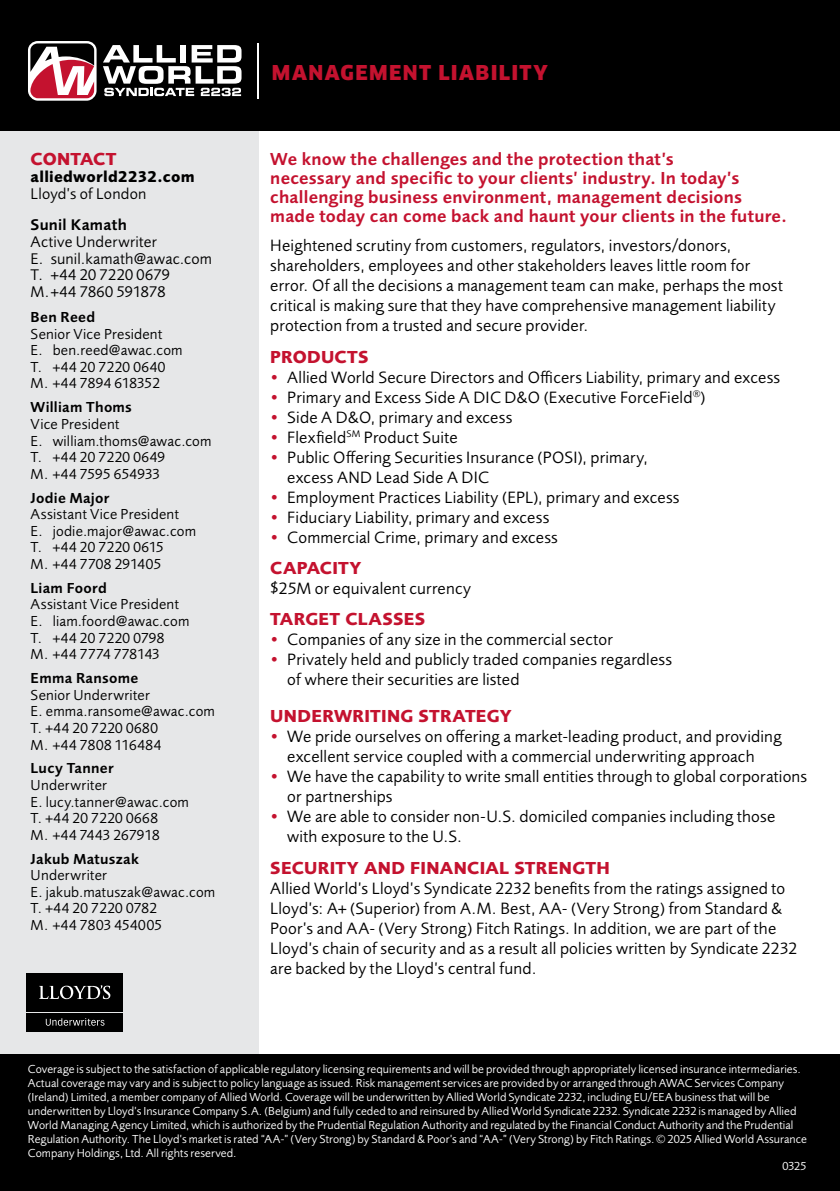
<style>
.page{position:relative;width:840px;height:1191px;background:#fff}
.page>*{position:absolute;margin:0;border:0;box-sizing:border-box;transform-origin:0 0}
.t1{font:900 20px "Clan Pro";letter-spacing:.07em;color:#c4122f}
.t2{font:600 18px/19px "Foundry Sans";letter-spacing:.015em;color:#c4122f}
.t3{font:700 18px "Foundry Sans";letter-spacing:.015em;color:#c4122f}
.t4{font:17px/20px "Foundry Sans";letter-spacing:.01em;color:#000}
.t5{font:16px/16.6px "Foundry Sans";letter-spacing:.015em;color:#000}
.t6{font:700 16px "Foundry Sans";letter-spacing:.015em;color:#000}
.t7{font:600 16px "Foundry Sans";letter-spacing:.015em;color:#000}
.t8{font:15px/16.6px "Foundry Sans";letter-spacing:.02em;color:#000}
.t9{font:600 15px "Foundry Sans";letter-spacing:.02em;color:#000}
.t10{font:12px "Foundry Sans";color:#fff}
.s1{color:#c4122f}
</style>
<div class="page">
<div style="left:0;top:0;width:259px;height:1191px;background:#e6e7e8"></div>
<div style="left:0;top:0;width:839px;height:130px;background:#000"></div>
<svg style="left:28px;top:41px;width:68px;height:60px"></svg>
<svg style="left:30px;top:43px;width:64px;height:55px"></svg>
<svg style="left:103px;top:45px;width:138px;height:51px"></svg>
<hr style="left:257px;top:43px;width:1px;height:56px;background:#fff">
<div style="left:27px;top:1013px;width:96px;height:19px;background:#000"></div>
<svg style="left:46px;top:1018px;width:58px;height:7px"></svg>
<div style="left:27px;top:973px;width:96px;height:38px;background:#000"></div>
<svg style="left:39px;top:985px;width:71px;height:14px"></svg>
<div style="left:0;top:1054px;width:839px;height:137px;background:#000"></div>
<p class="t3" style="left:31px;top:148px;width:87px">CONTACT</p>
<p class="t6" style="left:31px;top:167px;width:165px">alliedworld2232.com</p>
<p class="t5" style="left:31px;top:185px;width:117px">Lloyd’s of London</p>
<p class="t7" style="left:31px;top:216px;width:98px">Sunil Kamath</p>
<p class="t5" style="left:31px;top:234px;width:183px">Active Underwriter<br>E. sunil.kamath@awac.com<br>T. +44 20 7220 0679<br>M.+44 7860 591878</p>
<p class="t9" style="left:31px;top:308px;width:66px">Ben Reed</p>
<p class="t8" style="left:31px;top:326px;width:153px">Senior Vice President<br>E. ben.reed@awac.com<br>T. +44 20 7220 0640<br>M. +44 7894 618352</p>
<p class="t9" style="left:31px;top:399px;width:103px">William Thoms</p>
<p class="t8" style="left:31px;top:416px;width:182px">Vice President<br>E. william.thoms@awac.com<br>T. +44 20 7220 0649<br>M. +44 7595 654933</p>
<p class="t9" style="left:31px;top:489px;width:80px">Jodie Major</p>
<p class="t8" style="left:31px;top:506px;width:167px">Assistant Vice President<br>E. jodie.major@awac.com<br>T. +44 20 7220 0615<br>M. +44 7708 291405</p>
<p class="t9" style="left:31px;top:579px;width:78px">Liam Foord</p>
<p class="t8" style="left:31px;top:596px;width:160px">Assistant Vice President<br>E. liam.foord@awac.com<br>T. +44 20 7220 0798<br>M. +44 7774 778143</p>
<p class="t9" style="left:31px;top:669px;width:109px">Emma Ransome</p>
<p class="t8" style="left:31px;top:686px;width:186px">Senior Underwriter<br>E. emma.ransome@awac.com<br>T. +44 20 7220 0680<br>M. +44 7808 116484</p>
<p class="t9" style="left:31px;top:759px;width:85px">Lucy Tanner</p>
<p class="t8" style="left:31px;top:777px;width:160px">Underwriter<br>E. lucy.tanner@awac.com<br>T. +44 20 7220 0668<br>M. +44 7443 267918</p>
<p class="t9" style="left:31px;top:850px;width:110px">Jakub Matuszak</p>
<p class="t8" style="left:31px;top:867px;width:186px">Underwriter<br>E. jakub.matuszak@awac.com<br>T. +44 20 7220 0782<br>M. +44 7803 454005</p>
<p class="t1" style="left:272px;top:61px;width:277px">MANAGEMENT LIABILITY</p>
<p class="t2" style="left:270px;top:150px;width:518px">We know the challenges and the protection that’s<br>necessary and specific to your clients’ industry. In today’s challenging business environment, management decisions made today can come back and haunt your clients in the future.</p>
<p class="t4" style="left:270px;top:236px;width:514px">Heightened scrutiny from customers, regulators, investors/donors, shareholders, employees and other stakeholders leaves little room for error. Of all the decisions a management team can make, perhaps the most critical is making sure that they have comprehensive management liability protection from a trusted and secure provider.</p>
<p class="t3" style="left:270px;top:346px;width:100px">PRODUCTS</p>
<p class="t4" style="left:270px;top:367px;width:511px"><span class="s1">•</span> Allied World Secure Directors and Officers Liability, primary and excess</p>
<p class="t4" style="left:270px;top:387px;width:436px"><span class="s1">•</span> Primary and Excess Side A DIC D&amp;O (Executive ForceField<sup>®</sup>)</p>
<p class="t4" style="left:270px;top:407px;width:243px"><span class="s1">•</span> Side A D&amp;O, primary and excess</p>
<p class="t4" style="left:270px;top:427px;width:189px"><span class="s1">•</span> Flexfield<sup>SM</sup> Product Suite</p>
<p class="t4" style="left:287px;top:447px;width:362px;text-indent:-17px"><span class="s1">•</span> Public Offering Securities Insurance (POSI), primary, excess AND Lead Side A DIC</p>
<p class="t4" style="left:270px;top:487px;width:410px"><span class="s1">•</span> Employment Practices Liability (EPL), primary and excess</p>
<p class="t4" style="left:270px;top:507px;width:280px"><span class="s1">•</span> Fiduciary Liability, primary and excess</p>
<p class="t4" style="left:270px;top:527px;width:289px"><span class="s1">•</span> Commercial Crime, primary and excess</p>
<p class="t3" style="left:270px;top:557px;width:93px">CAPACITY</p>
<p class="t4" style="left:270px;top:578px;width:202px">$25M or equivalent currency</p>
<p class="t3" style="left:270px;top:608px;width:156px">TARGET CLASSES</p>
<p class="t4" style="left:270px;top:630px;width:344px"><span class="s1">•</span> Companies of any size in the commercial sector</p>
<p class="t4" style="left:287px;top:650px;width:386px;text-indent:-17px"><span class="s1">•</span> Privately held and publicly traded companies regardless of where their securities are listed</p>
<p class="t3" style="left:270px;top:705px;width:243px">UNDERWRITING STRATEGY</p>
<p class="t4" style="left:270px;top:727px;width:512px;text-align:center"><span class="s1">•</span> We pride ourselves on offering a market-leading product, and providing excellent service coupled with a commercial underwriting approach</p>
<p class="t4" style="left:287px;top:767px;width:521px;text-indent:-17px"><span class="s1">•</span> We have the capability to write small entities through to global corporations or partnerships</p>
<p class="t4" style="left:287px;top:807px;width:489px;text-indent:-17px"><span class="s1">•</span> We are able to consider non-U.S. domiciled companies including those with exposure to the U.S.</p>
<p class="t3" style="left:270px;top:857px;width:341px">SECURITY AND FINANCIAL STRENGTH</p>
<p class="t4" style="left:270px;top:878px;width:528px">Allied World’s Lloyd’s Syndicate 2232 benefits from the ratings assigned to Lloyd’s: A+ (Superior) from A.M. Best, AA- (Very Strong) from Standard &amp; Poor’s and AA- (Very Strong) Fitch Ratings. In addition, we are part of the Lloyd’s chain of security and as a result all policies written by Syndicate 2232 are backed by the Lloyd’s central fund.</p>
<p class="t10" style="left:28px;top:1062px;width:774px">Coverage is subject to the satisfaction of applicable regulatory licensing requirements and will be provided through appropriately licensed insurance intermediaries.</p>
<p class="t10" style="left:28px;top:1076px;width:757px">Actual coverage may vary and is subject to policy language as issued. Risk management services are provided by or arranged through AWAC Services Company</p>
<p class="t10" style="left:28px;top:1090px;width:742px">(Ireland) Limited, a member company of Allied World. Coverage will be underwritten by Allied World Syndicate 2232, including EU/EEA business that will be</p>
<p class="t10" style="left:28px;top:1104px;width:769px">underwritten by Lloyd’s Insurance Company S.A. (Belgium) and fully ceded to and reinsured by Allied World Syndicate 2232. Syndicate 2232 is managed by Allied</p>
<p class="t10" style="left:28px;top:1118px;width:766px">World Managing Agency Limited, which is authorized by the Prudential Regulation Authority and regulated by the Financial Conduct Authority and the Prudential</p>
<p class="t10" style="left:28px;top:1132px;width:780px">Regulation Authority. The Lloyd’s market is rated “AA-” (Very Strong) by Standard &amp; Poor’s and “AA-” (Very Strong) by Fitch Ratings. © 2025 Allied World Assurance</p>
<p class="t10" style="left:28px;top:1146px;width:210px">Company Holdings, Ltd. All rights reserved.</p>
<p class="t10" style="left:782px;top:1159px;width:26px">0325</p>
</div>
